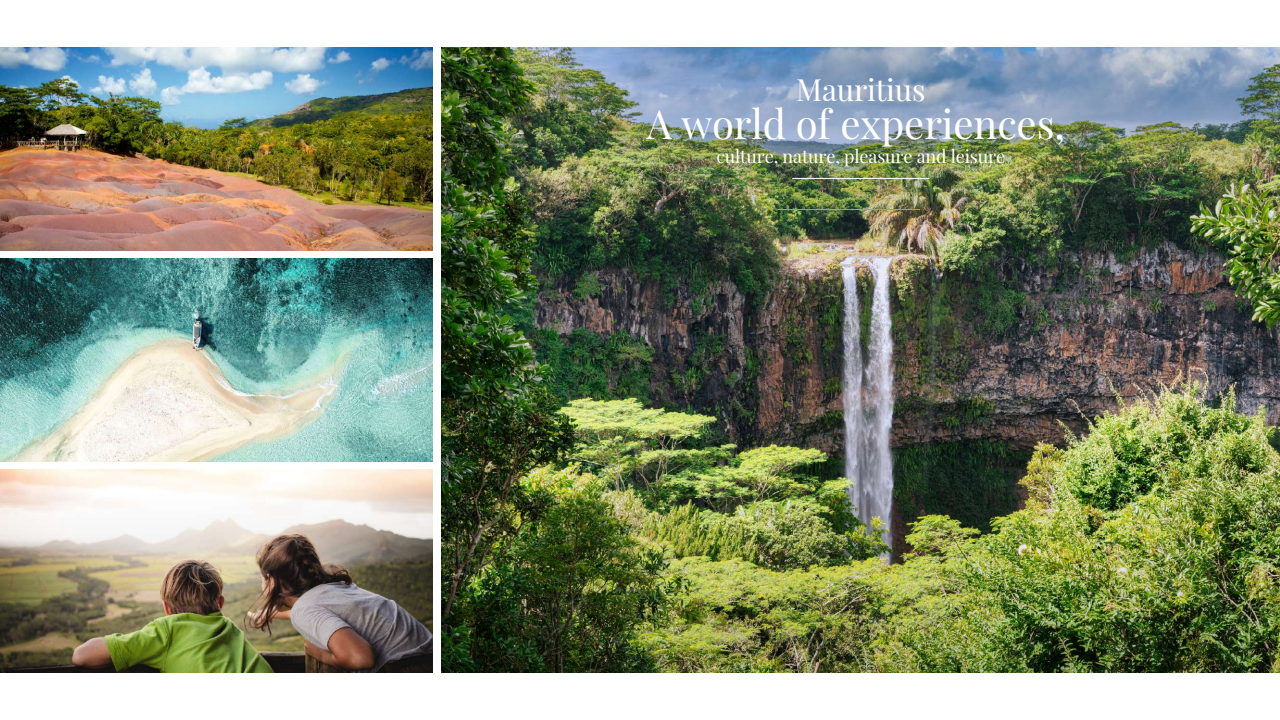
<style>
.page{position:relative;width:1280px;height:720px;background:#fff}
.page>*{position:absolute;margin:0;border:0;box-sizing:border-box;transform-origin:0 0}
.t1{font:40px "Playfair Display";letter-spacing:-.005em;color:#fff}
.t2{font:30px "Playfair Display";letter-spacing:-.005em;color:#fff}
.t3{font:18px "Playfair Display";letter-spacing:-.01em;color:#fff}
</style>
<div class="page">
<img style="left:0;top:48px;width:432px;height:203px">
<img style="left:0;top:258px;width:432px;height:203px">
<img style="left:0;top:469px;width:432px;height:203px">
<img style="left:441px;top:48px;width:838px;height:624px">
<hr style="left:778px;top:210px;width:141px;height:1px;background:#bc9a58">
<hr style="left:792px;top:178px;width:137px;height:1px;background:#fff">
<h2 class="t2" style="left:796px;top:69px;width:131px">Mauritius</h2>
<h1 class="t1" style="left:646px;top:96px;width:420px">A world of experiences,</h1>
<p class="t3" style="left:716px;top:143px;width:290px">culture, nature, pleasure and leisure</p>
</div>
